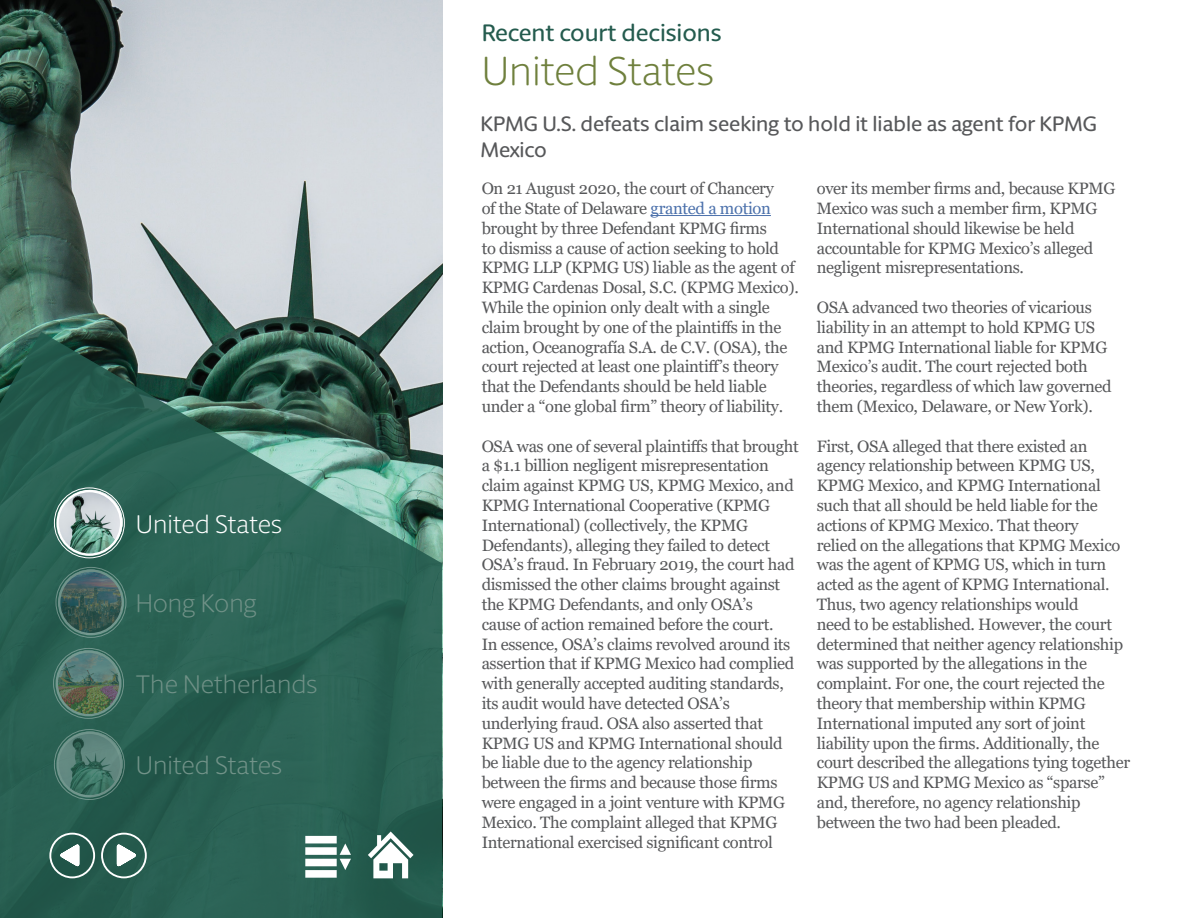
<style>
.page{position:relative;width:1188px;height:918px;background:#fff}
.page>*{position:absolute;margin:0;border:0;box-sizing:border-box;transform-origin:0 0}
.t1{font:300 40.5px "Berlingske Sans Round";letter-spacing:-.005em;color:#6f803d}
.t2{font:300 25.5px "Berlingske Sans Round";letter-spacing:-.005em;color:#709187}
.t3{font:300 25.5px "Berlingske Sans Round";letter-spacing:-.005em;color:#729389}
.t4{font:300 25.5px "Berlingske Sans Round";letter-spacing:-.005em;color:#fff}
.t5{font:500 24px "Berlingske Sans Round";color:#245b4e}
.t6{font:500 21px/25.2px "Berlingske Sans Round";letter-spacing:-.005em;color:#57585a}
.t7{font:16.5px/19.8px "Georgia";letter-spacing:-.02em;color:#57585a}
.s1{color:#4d72ac}
</style>
<div class="page">
<hr style="left:651px;top:215px;width:120px;height:1px;background:#4d72ac">
<img style="left:1px;top:1px;width:441px;height:916px">
<svg style="left:0;top:332px;width:441px;height:586px;background:#336659"></svg>
<svg style="left:115px;top:840px;width:26px;height:31px"></svg>
<div style="left:101px;top:833px;width:46px;height:45px;border:2px solid #fff;border-radius:50%"></div>
<svg style="left:55px;top:840px;width:26px;height:31px"></svg>
<div style="left:49px;top:833px;width:46px;height:45px;border:2px solid #fff;border-radius:50%"></div>
<svg style="left:368px;top:832px;width:46px;height:46px"></svg>
<svg style="left:305px;top:836px;width:46px;height:42px"></svg>
<img style="left:58px;top:732px;width:65px;height:64px;border-radius:32px">
<div style="left:54px;top:729px;width:71px;height:71px;border:1px solid #fff;border-radius:50%"></div>
<div style="left:56px;top:732px;width:66px;height:66px;border:2px solid #fff;border-radius:50%"></div>
<img style="left:56px;top:650px;width:65px;height:65px;border-radius:32px">
<div style="left:53px;top:648px;width:71px;height:71px;border:1px solid #fff;border-radius:50%"></div>
<div style="left:56px;top:650px;width:66px;height:66px;border:2px solid #fff;border-radius:50%"></div>
<img style="left:58px;top:570px;width:65px;height:64px;border-radius:32px">
<div style="left:56px;top:567px;width:70px;height:71px;border:1px solid #fff;border-radius:50%"></div>
<div style="left:58px;top:569px;width:66px;height:66px;border:2px solid #fff;border-radius:50%"></div>
<img style="left:58px;top:490px;width:65px;height:64px;border-radius:32px">
<div style="left:54px;top:488px;width:71px;height:70px;border:1px solid #fff;border-radius:50%"></div>
<div style="left:56px;top:490px;width:66px;height:66px;border:2px solid #fff;border-radius:50%"></div>
<p class="t4" style="left:136px;top:506px;width:148px">United States</p>
<p class="t2" style="left:136px;top:586px;width:122px">Hong Kong</p>
<p class="t2" style="left:136px;top:667px;width:183px">The Netherlands</p>
<p class="t3" style="left:136px;top:748px;width:148px">United States</p>
<p class="t5" style="left:482px;top:16px;width:241px">Recent court decisions</p>
<p class="t1" style="left:482px;top:43px;width:234px">United States</p>
<p class="t6" style="left:481px;top:111px;width:618px">KPMG U.S. defeats claim seeking to hold it liable as agent for KPMG<br>Mexico</p>
<p class="t7" style="left:482px;top:179px;width:319px">On 21 August 2020, the court of Chancery<br>of the State of Delaware <span class="s1">granted a motion </span>brought by three Defendant KPMG firms<br>to dismiss a cause of action seeking to hold KPMG LLP (KPMG US) liable as the agent of KPMG Cardenas Dosal, S.C. (KPMG Mexico).<br>While the opinion only dealt with a single claim brought by one of the plaintiffs in the action, Oceanografía S.A. de C.V. (OSA), the court rejected at least one plaintiff’s theory that the Defendants should be held liable under a “one global firm” theory of liability.</p>
<p class="t7" style="left:482px;top:436px;width:319px">OSA was one of several plaintiffs that brought a $1.1 billion negligent misrepresentation claim against KPMG US, KPMG Mexico, and KPMG International Cooperative (KPMG International) (collectively, the KPMG Defendants), alleging they failed to detect OSA’s fraud. In February 2019, the court had dismissed the other claims brought against the KPMG Defendants, and only OSA’s<br>cause of action remained before the court.<br>In essence, OSA’s claims revolved around its assertion that if KPMG Mexico had complied with generally accepted auditing standards, its audit would have detected OSA’s underlying fraud. OSA also asserted that KPMG US and KPMG International should be liable due to the agency relationship between the firms and because those firms were engaged in a joint venture with KPMG Mexico. The complaint alleged that KPMG International exercised significant control</p>
<p class="t7" style="left:817px;top:179px;width:300px">over its member firms and, because KPMG Mexico was such a member firm, KPMG International should likewise be held accountable for KPMG Mexico’s alleged negligent misrepresentations.</p>
<p class="t7" style="left:817px;top:298px;width:296px">OSA advanced two theories of vicarious liability in an attempt to hold KPMG US and KPMG International liable for KPMG Mexico’s audit. The court rejected both theories, regardless of which law governed them (Mexico, Delaware, or New York).</p>
<p class="t7" style="left:817px;top:436px;width:315px">First, OSA alleged that there existed an agency relationship between KPMG US, KPMG Mexico, and KPMG International such that all should be held liable for the actions of KPMG Mexico. That theory<br>relied on the allegations that KPMG Mexico was the agent of KPMG US, which in turn acted as the agent of KPMG International.<br>Thus, two agency relationships would<br>need to be established. However, the court determined that neither agency relationship was supported by the allegations in the complaint. For one, the court rejected the theory that membership within KPMG International imputed any sort of joint liability upon the firms. Additionally, the court described the allegations tying together KPMG US and KPMG Mexico as “sparse” and, therefore, no agency relationship between the two had been pleaded.</p>
</div>
